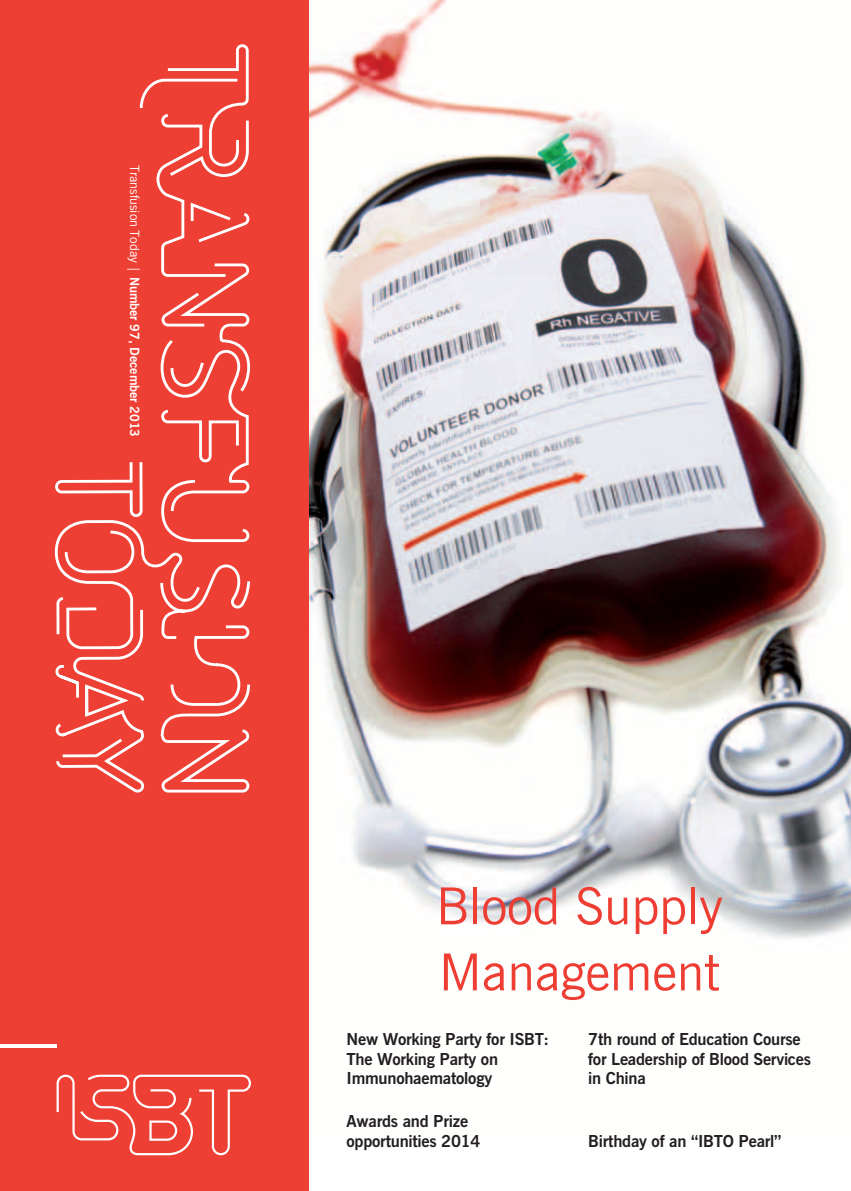
<style>
.page{position:relative;width:851px;height:1191px;background:#fff}
.page>*{position:absolute;margin:0;border:0;box-sizing:border-box;transform-origin:0 0}
.t1{font:51px/66px "News Gothic BT";color:#ee3e34}
.t2{font:700 16.5px/19.8px "News Gothic BT";letter-spacing:-.015em;color:#231f20}
.t3{font:700 12.75px "News Gothic BT";letter-spacing:-.005em;color:#fff}
.s1{font-weight:400}
</style>
<div class="page">
<img style="left:308px;top:0;width:542px;height:1191px">
<div style="left:0;top:0;width:308px;height:1191px;background:#ee3f34"></div>
<svg style="left:57px;top:1074px;width:194px;height:81px"></svg>
<svg style="left:55px;top:44px;width:195px;height:748px"></svg>
<hr style="left:0;top:1044px;width:56px;height:3px;background:#fff">
<p class="t3" style="left:142px;top:165px;width:273px;rotate:90deg"><span class="s1">Transfusion Today |</span> Number 97, December 2013</p>
<h1 class="t1" style="left:436px;top:872px;width:288px">Blood Supply<br>Management</h1>
<p class="t2" style="left:346px;top:1029px;width:204px">New Working Party for ISBT:<br>The Working Party on<br>Immunohaematology</p>
<p class="t2" style="left:588px;top:1029px;width:224px">7th round of Education Course for Leadership of Blood Services in China</p>
<p class="t2" style="left:346px;top:1111px;width:135px">Awards and Prize opportunities 2014</p>
<p class="t2" style="left:588px;top:1131px;width:195px">Birthday of an “IBTO Pearl”</p>
</div>
